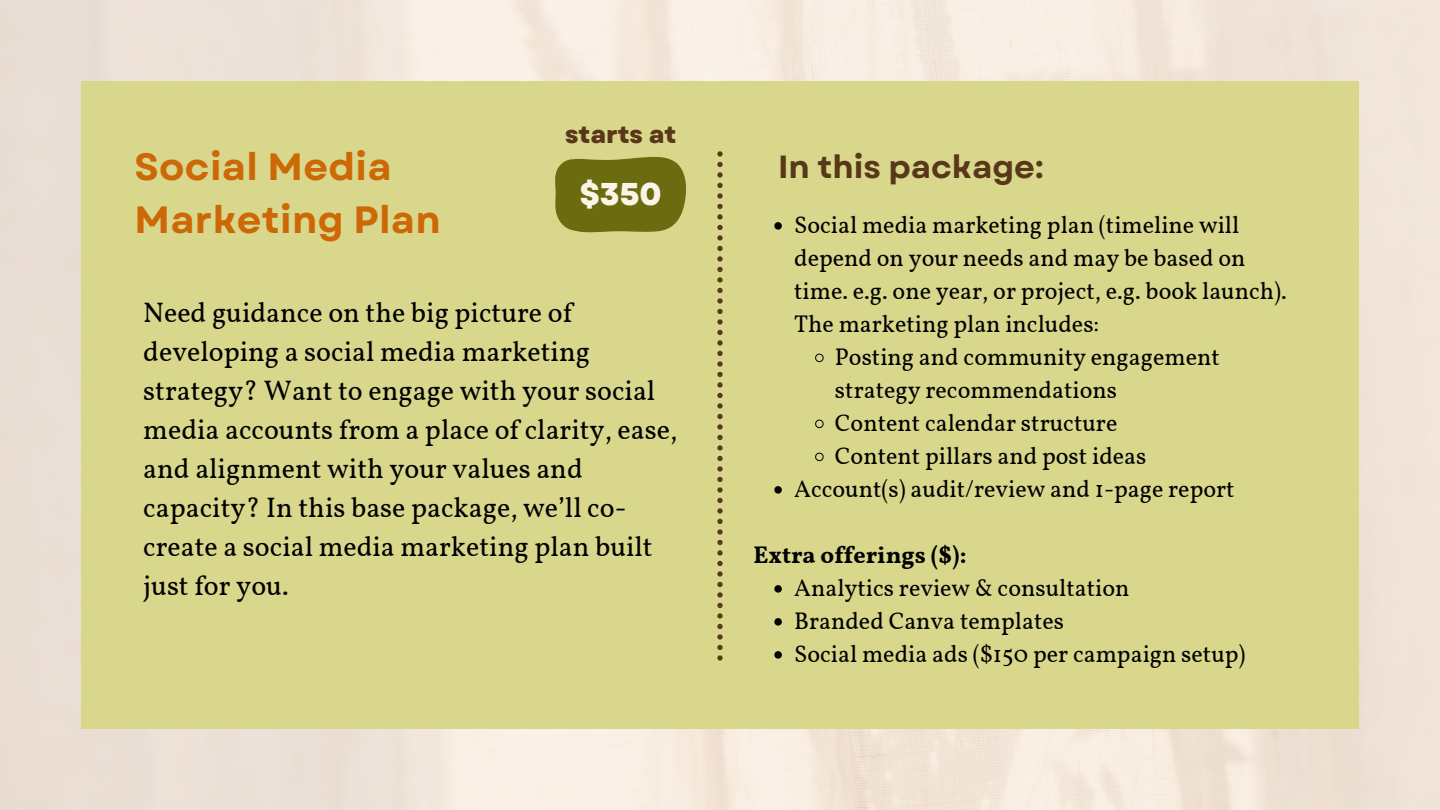
<style>
.page{position:relative;width:1440px;height:810px;background:#fff}
.page>*{position:absolute;margin:0;border:0;box-sizing:border-box;transform-origin:0 0}
.t1{font:700 38px/52.5px "Garet";letter-spacing:.01em;color:#cd6806}
.t2{font:700 32px "Garet";color:#593719}
.t3{font:800 31.5px "Garet";color:#faf5e8}
.t4{font:28px/39px "Vollkorn";color:#000}
.t5{font:800 24.5px "Garet";color:#593719}
.t6{font:24px/33px "Vollkorn";color:#000}
.t7{font:700 24px "Vollkorn";color:#000}
</style>
<div class="page">
<div style="left:81px;top:81px;width:1278px;height:648px;background:#d8d78c"></div>
<svg style="left:717px;top:151px;width:6px;height:510px;background:#ab9f63"></svg>
<svg style="left:555px;top:157px;width:131px;height:75px;background:#76741a"></svg>
<svg style="left:774px;top:222px;width:8px;height:8px"></svg>
<svg style="left:815px;top:353px;width:9px;height:10px"></svg>
<svg style="left:815px;top:419px;width:9px;height:10px"></svg>
<svg style="left:815px;top:452px;width:9px;height:10px"></svg>
<svg style="left:774px;top:486px;width:8px;height:8px"></svg>
<svg style="left:774px;top:585px;width:8px;height:8px"></svg>
<svg style="left:774px;top:618px;width:8px;height:8px"></svg>
<svg style="left:774px;top:651px;width:8px;height:8px"></svg>
<p class="t5" style="left:565px;top:117px;width:113px">starts at</p>
<p class="t1" style="left:134px;top:141px;width:308px">Social Media<br>Marketing Plan</p>
<p class="t2" style="left:778px;top:144px;width:267px">In this package:</p>
<h4 class="t3" style="left:580px;top:171px;width:83px">$350</h4>
<p class="t6" style="left:794px;top:210px;width:494px">Social media marketing plan (timeline will depend on your needs and may be based on time. e.g. one year, or project, e.g. book launch).<br>The marketing plan includes:</p>
<h4 class="t6" style="left:835px;top:342px;width:386px">Posting and community engagement strategy recommendations</h4>
<h1 class="t6" style="left:835px;top:408px;width:284px">Content calendar structure</h1>
<h2 class="t6" style="left:835px;top:441px;width:313px">Content pillars and post ideas</h2>
<p class="t6" style="left:794px;top:474px;width:442px">Account(s) audit/review and 1-page report</p>
<p class="t4" style="left:143px;top:295px;width:536px">Need guidance on the big picture of developing a social media marketing strategy? Want to engage with your social media accounts from a place of clarity, ease, and alignment with your values and capacity? In this base package, we’ll co&shy;create a social media marketing plan built just for you.</p>
<h2 class="t7" style="left:753px;top:540px;width:215px">Extra offerings ($):</h2>
<p class="t6" style="left:794px;top:573px;width:337px">Analytics review &amp; consultation</p>
<p class="t6" style="left:794px;top:606px;width:271px">Branded Canva templates</p>
<p class="t6" style="left:794px;top:639px;width:453px">Social media ads ($150 per campaign setup)</p>
</div>
